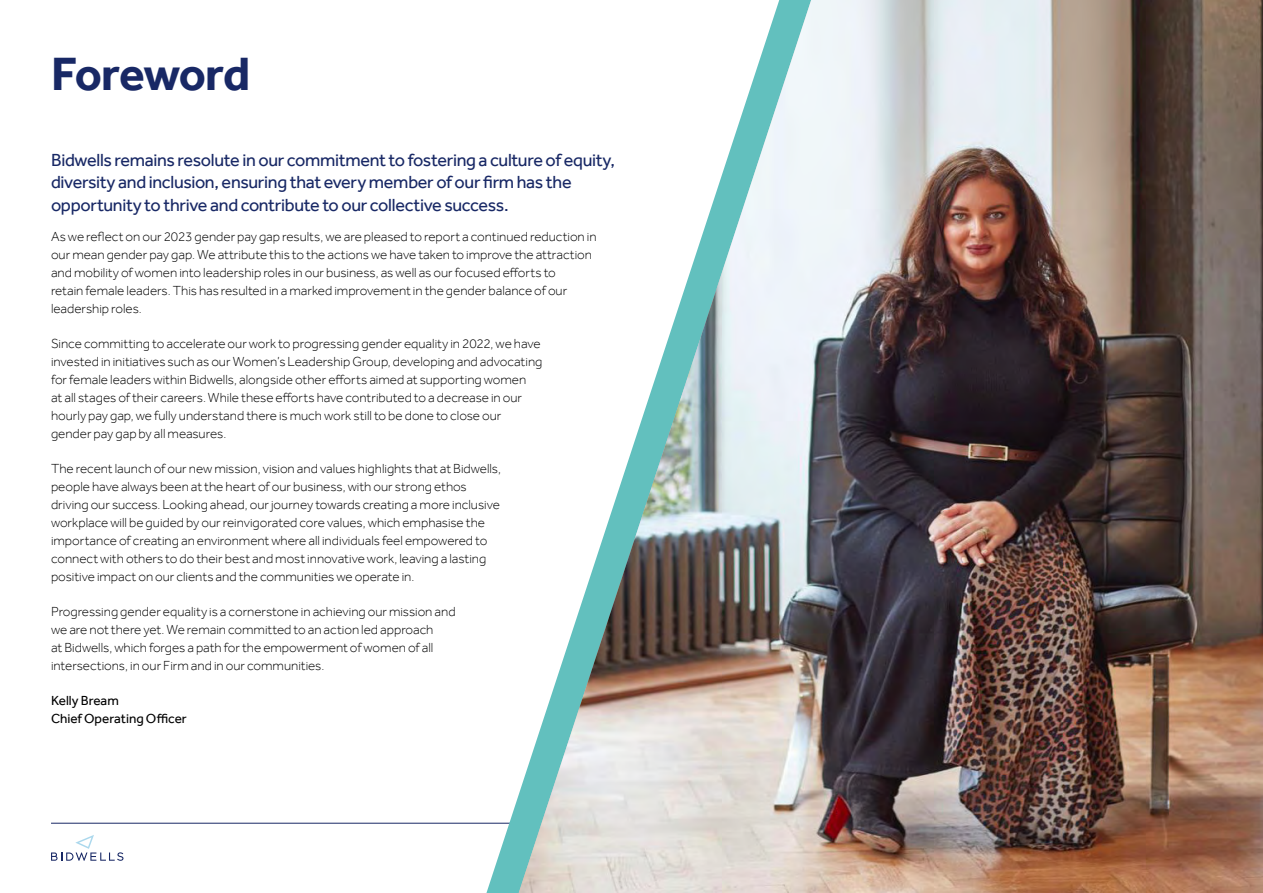
<style>
.page{position:relative;width:1263px;height:893px;background:#fff}
.page>*{position:absolute;margin:0;border:0;box-sizing:border-box;transform-origin:0 0}
.t1{font:700 48px "Effra";letter-spacing:-.025em;color:#182865}
.t2{font:18px/22.5px "Effra";letter-spacing:-.02em;color:#182865}
.t3{font:300 13.5px/18px "Effra";color:#000}
.t4{font:13.5px/18px "Effra";color:#000}
</style>
<div class="page">
<svg style="left:51px;top:835px;width:72px;height:26px"></svg>
<hr style="left:51px;top:823px;width:1161px;height:1px;background:#182865">
<img style="left:519px;top:0;width:744px;height:893px">
<h1 class="t1" style="left:51px;top:45px;width:201px">Foreword</h1>
<h2 class="t2" style="left:51px;top:148px;width:565px">Bidwells remains resolute in our commitment to fostering a culture of equity, diversity and inclusion, ensuring that every member of our firm has the opportunity to thrive and contribute to our collective success.</h2>
<p class="t3" style="left:51px;top:228px;width:547px">As we reflect on our 2023 gender pay gap results, we are pleased to report a continued reduction in our mean gender pay gap. We attribute this to the actions we have taken to improve the attraction and mobility of women into leadership roles in our business, as well as our focused efforts to<br>retain female leaders. This has resulted in a marked improvement in the gender balance of our leadership roles.</p>
<p class="t3" style="left:51px;top:335px;width:493px">Since committing to accelerate our work to progressing gender equality in 2022, we have invested in initiatives such as our Women’s Leadership Group, developing and advocating for female leaders within Bidwells, alongside other efforts aimed at supporting women<br>at all stages of their careers. While these efforts have contributed to a decrease in our hourly pay gap, we fully understand there is much work still to be done to close our gender pay gap by all measures.</p>
<p class="t3" style="left:51px;top:460px;width:452px">The recent launch of our new mission, vision and values highlights that at Bidwells, people have always been at the heart of our business, with our strong ethos driving our success. Looking ahead, our journey towards creating a more inclusive workplace will be guided by our reinvigorated core values, which emphasise the importance of creating an environment where all individuals feel empowered to connect with others to do their best and most innovative work, leaving a lasting positive impact on our clients and the communities we operate in.</p>
<p class="t3" style="left:51px;top:603px;width:406px">Progressing gender equality is a cornerstone in achieving our mission and we are not there yet. We remain committed to an action led approach<br>at Bidwells, which forges a path for the empowerment of women of all intersections, in our Firm and in our communities.</p>
<p class="t4" style="left:51px;top:692px;width:137px">Kelly Bream<br>Chief Operating Officer</p>
</div>
